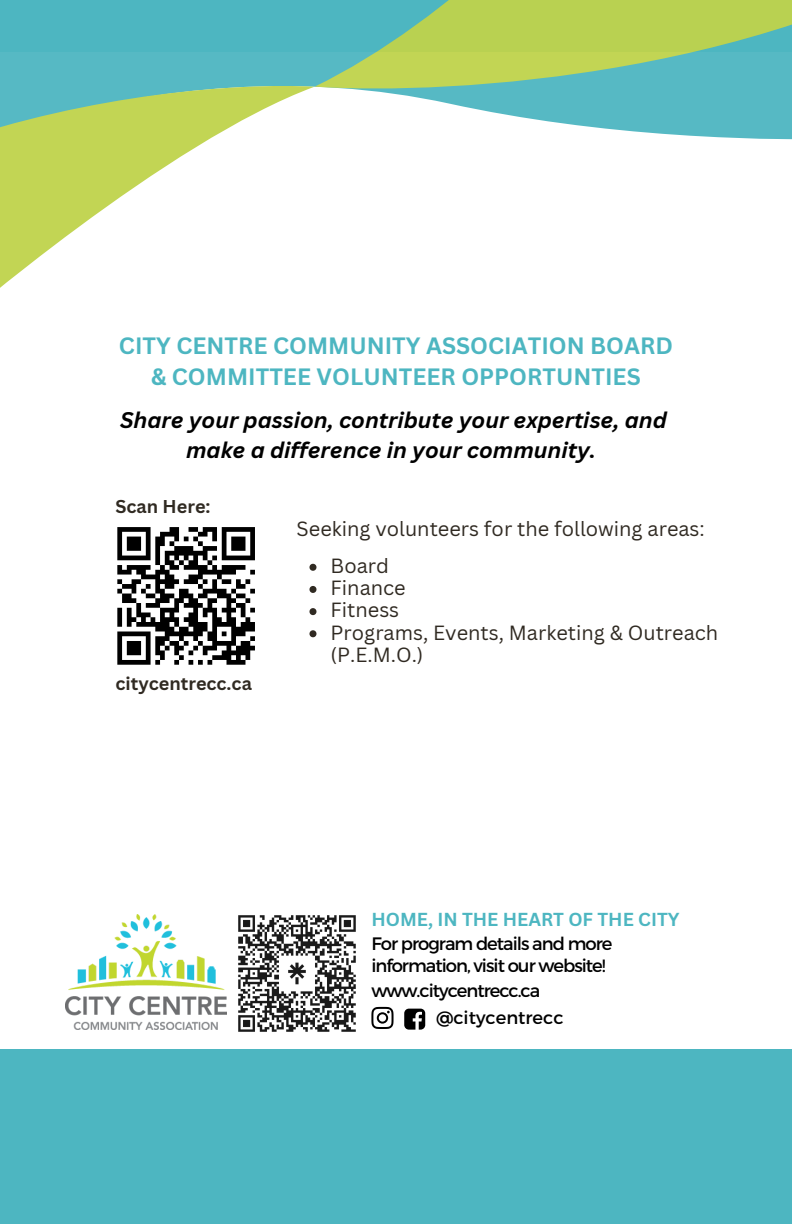
<style>
.page{position:relative;width:792px;height:1224px;background:#fff}
.page>*{position:absolute;margin:0;border:0;box-sizing:border-box;transform-origin:0 0}
.t1{font:700 23px/31.6px "Canva Sans";color:#4db6c1;text-align:center}
.t2{font:italic 700 22px/30px "Canva Sans";color:#000;text-align:center}
.t3{font:20px/22.2px "Canva Sans";color:#302a22}
.t4{font:700 18.2px "Canva Sans";color:#4db6c1}
.t5{font:18px/22.4px "Montserrat";letter-spacing:-.055em;color:#000}
.t6{font:700 18px "Canva Sans";color:#302a22}
.t7{font:18px "Montserrat";color:#000}
</style>
<div class="page">
<div style="left:0;top:1049px;width:792px;height:175px;background:#4db6c1"></div>
<img style="left:238px;top:915px;width:118px;height:117px">
<svg style="left:371px;top:1007px;width:23px;height:22px"></svg>
<svg style="left:404px;top:1009px;width:21px;height:21px"></svg>
<img style="left:66px;top:914px;width:160px;height:116px">
<svg style="left:117px;top:527px;width:138px;height:138px"></svg>
<svg style="left:309px;top:564px;width:7px;height:7px"></svg>
<svg style="left:309px;top:586px;width:7px;height:7px"></svg>
<svg style="left:309px;top:608px;width:7px;height:7px"></svg>
<svg style="left:309px;top:630px;width:7px;height:7px"></svg>
<svg style="left:0;top:0;width:792px;height:140px"></svg>
<svg style="left:315px;top:0;width:477px;height:96px;background:#92c880"></svg>
<svg style="left:0;top:83px;width:315px;height:205px"></svg>
<p class="t1" style="left:119px;top:329px;width:556px">CITY CENTRE COMMUNITY ASSOCIATION BOARD &amp; COMMITTEE VOLUNTEER OPPORTUNTIES</p>
<h4 class="t2" style="left:120px;top:405px;width:549px">Share your passion, contribute your expertise, and make a difference in your community.</h4>
<p class="t6" style="left:116px;top:494px;width:97px">Scan Here:</p>
<p class="t6" style="left:116px;top:671px;width:138px">citycentrecc.ca</p>
<p class="t3" style="left:297px;top:517px;width:410px">Seeking volunteers for the following areas:</p>
<h4 class="t3" style="left:331px;top:554px;width:60px">Board</h4>
<h5 class="t3" style="left:331px;top:576px;width:77px">Finance</h5>
<p class="t3" style="left:331px;top:599px;width:70px">Fitness</p>
<p class="t3" style="left:331px;top:621px;width:389px">Programs, Events, Marketing &amp; Outreach (P.E.M.O.)</p>
<h2 class="t4" style="left:371px;top:906px;width:310px">HOME, IN THE HEART OF THE CITY</h2>
<p class="t5" style="left:371px;top:931px;width:243px">For program details and more information, visit our website!</p>
<p class="t5" style="left:371px;top:978px;width:170px">www.citycentrecc.ca</p>
<h1 class="t7" style="left:436px;top:1006px;width:129px">@citycentrecc</h1>
</div>
